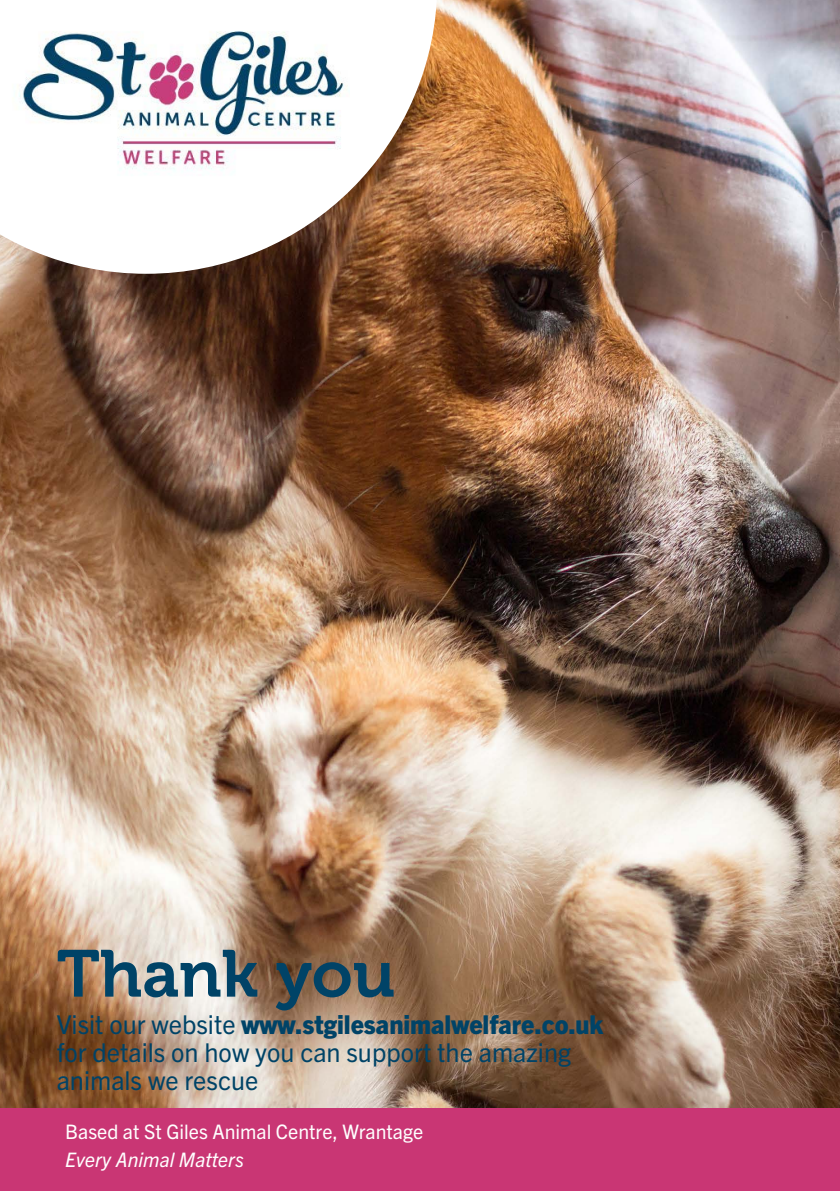
<style>
.page{position:relative;width:840px;height:1191px;background:#fff}
.page>*{position:absolute;margin:0;border:0;box-sizing:border-box;transform-origin:0 0}
.t1{font:66px "Museo 700";color:#004367}
.t2{font:26px/28px "Trade Gothic Next LT Pro";color:#004367}
.t3{font:20px "Trade Gothic Next LT Pro";color:#fff}
.t4{font:italic 20px "Trade Gothic Next LT Pro";color:#fff}
.s1{font-weight:800}
</style>
<div class="page">
<img style="left:0;top:0;width:839px;height:1108px">
<div style="left:0;top:1108px;width:839px;height:83px;background:#c93674"></div>
<svg style="left:0;top:0;width:437px;height:274px"></svg>
<img style="left:0;top:8px;width:349px;height:170px">
<h1 class="t1" style="left:57px;top:937px;width:339px">Thank you</h1>
<p class="t2" style="left:57px;top:1009px;width:548px">Visit our website <span class="s1">www.stgilesanimalwelfare.co.uk </span>for details on how you can support the amazing animals we rescue</p>
<p class="t3" style="left:65px;top:1118px;width:359px">Based at St Giles Animal Centre, Wrantage</p>
<p class="t4" style="left:65px;top:1146px;width:180px">Every Animal Matters</p>
</div>
